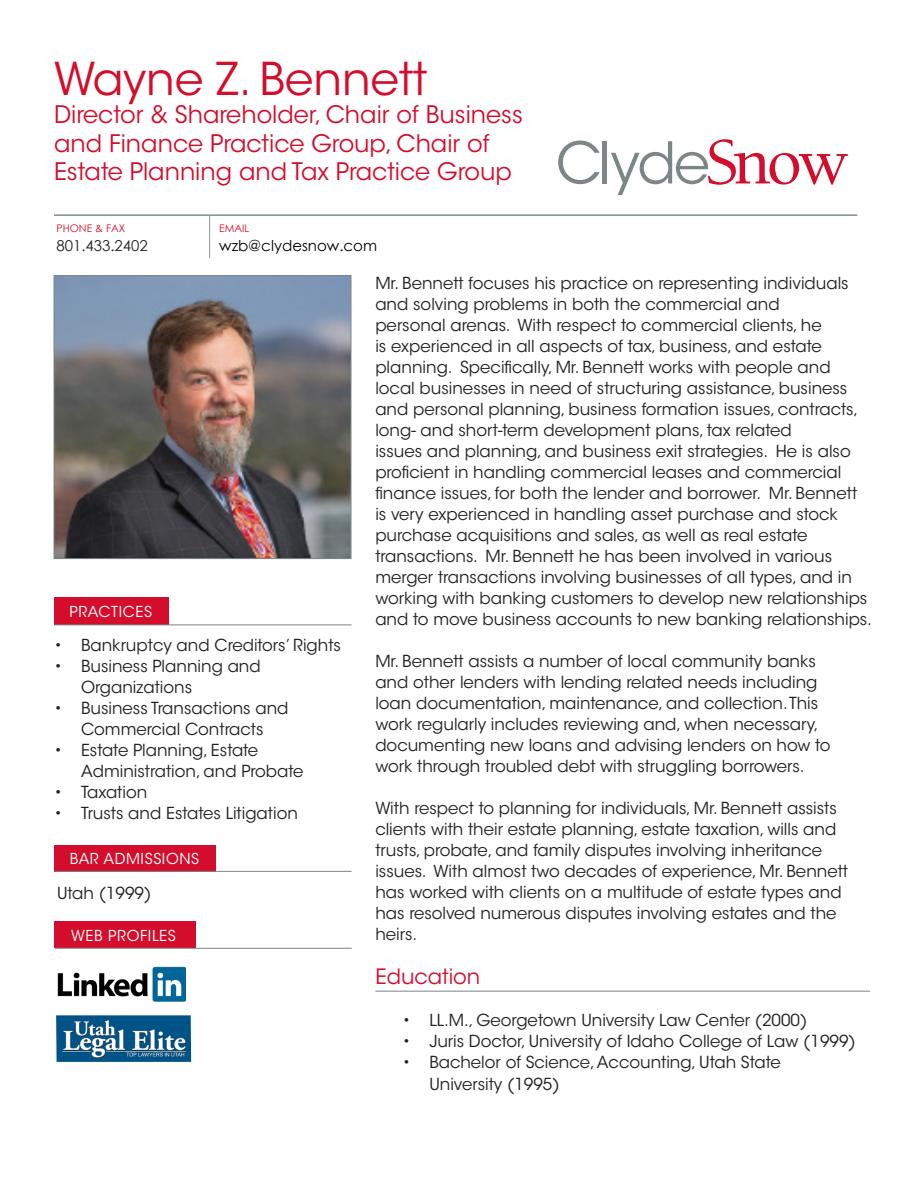
<style>
.page{position:relative;width:918px;height:1188px;background:#fff}
.page>*{position:absolute;margin:0;border:0;box-sizing:border-box;transform-origin:0 0}
.t1{font:57px "ITC Avant Garde Std";letter-spacing:-.04em;color:#7c8687}
.t2{font:45px "ITC Avant Garde Std";color:#d30d2b}
.t3{font:24px/28.5px "ITC Avant Garde Std";color:#d30d2b}
.t4{font:21px "ITC Avant Garde Std";color:#d30d2b}
.t5{font:16.5px/21px "ITC Avant Garde Std";color:#231f20}
.t6{font:15px "ITC Avant Garde Std";letter-spacing:.04em;color:#fff}
.t7{font:15px "Century Gothic";color:#000}
.t8{font:15px "Century Gothic";color:#231f20}
.t9{font:10.5px "Century Gothic";color:#d30d2b}
.s1{font-family:"Berkeley Std";font-weight:500;font-size:67.5px;color:#d30d2b}
.s2{font-family:"Berkeley Std";font-weight:500;font-size:69px;color:#d30d2b}
</style>
<div class="page">
<img style="left:56px;top:277px;width:293px;height:280px">
<div style="left:54px;top:275px;width:297px;height:284px;border:1px solid #7c8687"></div>
<hr style="left:375px;top:991px;width:495px;height:1px;background:#7c8687">
<div style="left:54px;top:921px;width:142px;height:27px;background:#d30d2b"></div>
<hr style="left:55px;top:948px;width:297px;height:1px;background:#7c8687">
<div style="left:54px;top:845px;width:162px;height:27px;background:#d30d2b"></div>
<hr style="left:55px;top:871px;width:297px;height:1px;background:#7c8687">
<div style="left:54px;top:597px;width:115px;height:28px;background:#d30d2b"></div>
<hr style="left:55px;top:625px;width:297px;height:1px;background:#7c8687">
<img style="left:56px;top:1015px;width:135px;height:47px">
<img style="left:58px;top:966px;width:128px;height:35px">
<hr style="left:54px;top:215px;width:803px;height:1px;background:#8b9b92">
<hr style="left:209px;top:215px;width:1px;height:43px;background:#8b9b92">
<p class="t2" style="left:54px;top:51px;width:375px">Wayne Z. Bennett</p>
<p class="t3" style="left:54px;top:101px;width:470px">Director &amp; Shareholder, Chair of Business and Finance Practice Group, Chair of<br>Estate Planning and Tax Practice Group</p>
<p class="t9" style="left:56px;top:220px;width:70px">PHONE &amp; FAX</p>
<p class="t9" style="left:219px;top:221px;width:32px">EMAIL</p>
<p class="t8" style="left:56px;top:235px;width:93px">801.433.2402</p>
<p class="t7" style="left:219px;top:235px;width:159px">wzb@clydesnow.com</p>
<p class="t1" style="left:556px;top:128px;width:294px">Clyde<span class="s1">S</span><span class="s2">now</span></p>
<p class="t6" style="left:70px;top:602px;width:84px">PRACTICES</p>
<p class="t5" style="left:54px;top:635px;width:288px">• Bankruptcy and Creditors’ Rights</p>
<p class="t5" style="left:81px;top:656px;width:181px;text-indent:-27px">• Business Planning and<br>Organizations</p>
<p class="t5" style="left:54px;top:698px;width:236px;text-align:center">• Business Transactions and<br>Commercial Contracts</p>
<p class="t5" style="left:81px;top:740px;width:224px;text-indent:-27px">• Estate Planning, Estate<br>Administration, and Probate</p>
<p class="t5" style="left:54px;top:782px;width:95px">• Taxation</p>
<p class="t5" style="left:54px;top:803px;width:245px">• Trusts and Estates Litigation</p>
<p class="t6" style="left:70px;top:849px;width:131px">BAR ADMISSIONS</p>
<p class="t5" style="left:57px;top:883px;width:96px">Utah (1999)</p>
<p class="t6" style="left:71px;top:926px;width:106px">WEB PROFILES</p>
<p class="t5" style="left:375px;top:273px;width:498px">Mr. Bennett focuses his practice on representing individuals and solving problems in both the commercial and<br>personal arenas. With respect to commercial clients, he<br>is experienced in all aspects of tax, business, and estate planning. Specifically, Mr. Bennett works with people and local businesses in need of structuring assistance, business and personal planning, business formation issues, contracts, long- and short-term development plans, tax related<br>issues and planning, and business exit strategies. He is also proficient in handling commercial leases and commercial finance issues, for both the lender and borrower. Mr. Bennett is very experienced in handling asset purchase and stock purchase acquisitions and sales, as well as real estate transactions. Mr. Bennett he has been involved in various merger transactions involving businesses of all types, and in working with banking customers to develop new relationships and to move business accounts to new banking relationships.</p>
<p class="t5" style="left:375px;top:651px;width:457px">Mr. Bennett assists a number of local community banks and other lenders with lending related needs including loan documentation, maintenance, and collection. This work regularly includes reviewing and, when necessary, documenting new loans and advising lenders on how to work through troubled debt with struggling borrowers.</p>
<p class="t5" style="left:375px;top:798px;width:474px">With respect to planning for individuals, Mr. Bennett assists clients with their estate planning, estate taxation, wills and trusts, probate, and family disputes involving inheritance issues. With almost two decades of experience, Mr. Bennett has worked with clients on a multitude of estate types and has resolved numerous disputes involving estates and the heirs.</p>
<p class="t4" style="left:375px;top:963px;width:106px">Education</p>
<p class="t5" style="left:402px;top:1009px;width:406px">• LL.M., Georgetown University Law Center (2000)</p>
<p class="t5" style="left:402px;top:1030px;width:455px">• Juris Doctor, University of Idaho College of Law (1999)</p>
<p class="t5" style="left:429px;top:1051px;width:353px;line-height:22.5px;text-indent:-27px">• Bachelor of Science, Accounting, Utah State<br>University (1995)</p>
</div>
